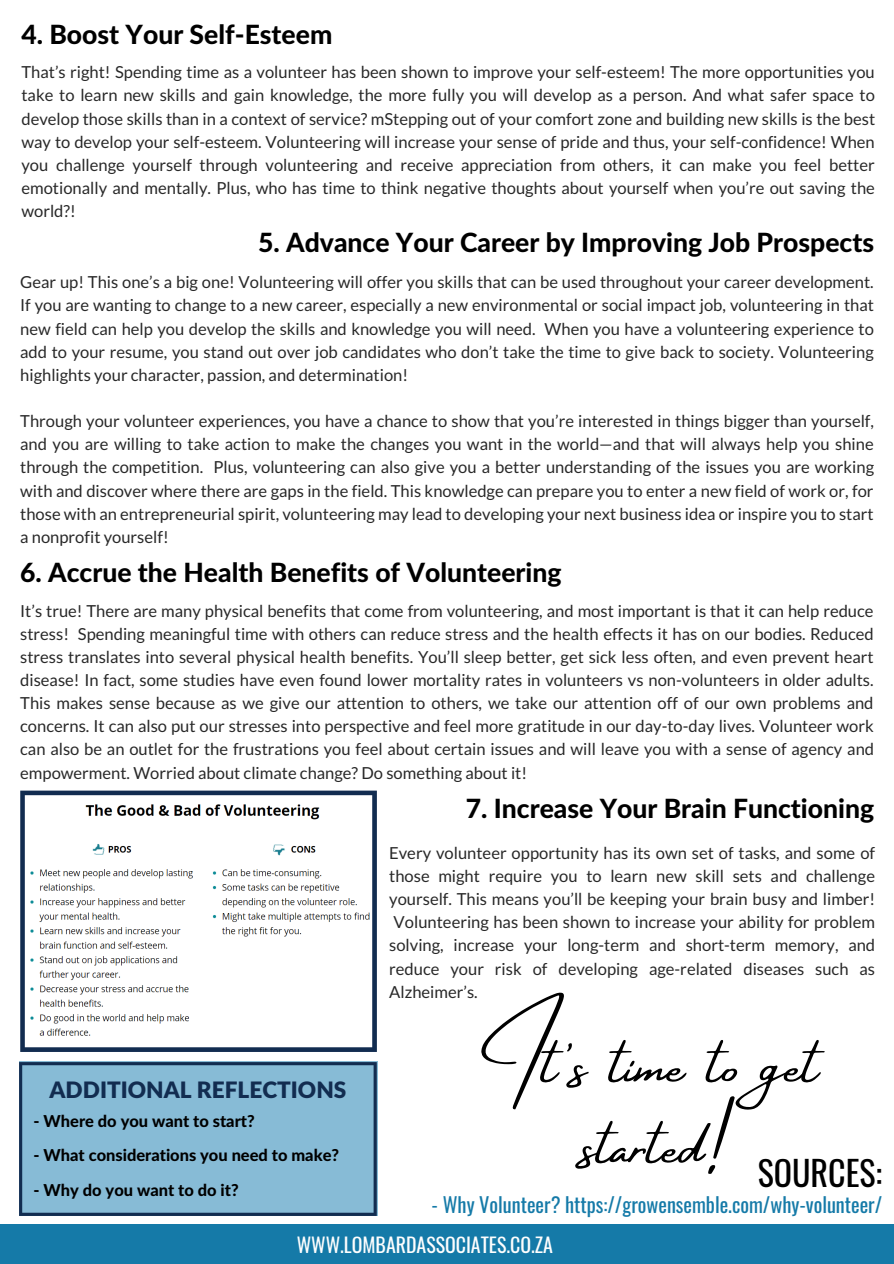
<style>
.page{position:relative;width:894px;height:1264px;background:#fff}
.page>*{position:absolute;margin:0;border:0;box-sizing:border-box;transform-origin:0 0}
.t1{font:59.55px/80.8px "Amsterdam Four";color:#000;text-align:center}
.t2{font:33.9px "Oswald";color:#000}
.t3{font:800 26.55px "Lato Latin";color:#000}
.t4{font:900 22.65px "Lato Latin";color:#122c50}
.t5{font:20.25px "Oswald";color:#157aa8}
.t6{font:19.8px "Oswald";color:#fefefe}
.t7{font:16.5px/23.1px "Lato";color:#282828;text-align:justify}
.t8{font:800 16.35px "Lato Latin";color:#000}
</style>
<div class="page">
<div style="left:0;top:1224px;width:893px;height:39px;background:#157aa8"></div>
<svg style="left:20px;top:790px;width:357px;height:261px"></svg>
<div style="left:19px;top:1062px;width:357px;height:153px;background:#87bbd6"></div>
<p class="t3" style="left:21px;top:22px;width:312px">4. Boost Your Self-Esteem</p>
<p class="t7" style="left:21px;top:60px;width:855px">That’s right! Spending time as a volunteer has been shown to improve your self-esteem! The more opportunities you take to learn new skills and gain knowledge, the more fully you will develop as a person. And what safer space to develop those skills than in a context of service? mStepping out of your comfort zone and building new skills is the best way to develop your self-esteem. Volunteering will increase your sense of pride and thus, your self-confidence! When you challenge yourself through volunteering and receive appreciation from others, it can make you feel better emotionally and mentally. Plus, who has time to think negative thoughts about yourself when you’re out saving the world?!</p>
<p class="t3" style="left:258px;top:230px;width:617px">5. Advance Your Career by Improving Job Prospects</p>
<p class="t7" style="left:20px;top:270px;width:855px">Gear up! This one’s a big one! Volunteering will offer you skills that can be used throughout your career development.<br>If you are wanting to change to a new career, especially a new environmental or social impact job, volunteering in that new field can help you develop the skills and knowledge you will need. When you have a volunteering experience to add to your resume, you stand out over job candidates who don’t take the time to give back to society. Volunteering highlights your character, passion, and determination!</p>
<p class="t7" style="left:20px;top:409px;width:855px">Through your volunteer experiences, you have a chance to show that you’re interested in things bigger than yourself, and you are willing to take action to make the changes you want in the world—and that will always help you shine through the competition. Plus, volunteering can also give you a better understanding of the issues you are working with and discover where there are gaps in the field. This knowledge can prepare you to enter a new field of work or, for those with an entrepreneurial spirit, volunteering may lead to developing your next business idea or inspire you to start a nonprofit yourself!</p>
<p class="t3" style="left:20px;top:560px;width:542px">6. Accrue the Health Benefits of Volunteering</p>
<p class="t7" style="left:20px;top:598px;width:855px">It’s true! There are many physical benefits that come from volunteering, and most important is that it can help reduce stress! Spending meaningful time with others can reduce stress and the health effects it has on our bodies. Reduced stress translates into several physical health benefits. You’ll sleep better, get sick less often, and even prevent heart disease! In fact, some studies have even found lower mortality rates in volunteers vs non-volunteers in older adults.<br>This makes sense because as we give our attention to others, we take our attention off of our own problems and concerns. It can also put our stresses into perspective and feel more gratitude in our day-to-day lives. Volunteer work can also be an outlet for the frustrations you feel about certain issues and will leave you with a sense of agency and empowerment. Worried about climate change? Do something about it!</p>
<p class="t4" style="left:49px;top:1079px;width:298px">ADDITIONAL REFLECTIONS</p>
<p class="t8" style="left:33px;top:1113px;width:223px">- Where do you want to start?</p>
<p class="t8" style="left:33px;top:1148px;width:307px">- What considerations you need to make?</p>
<p class="t8" style="left:33px;top:1182px;width:206px">- Why do you want to do it?</p>
<p class="t3" style="left:465px;top:797px;width:409px">7. Increase Your Brain Functioning</p>
<p class="t7" style="left:389px;top:840px;width:487px">Every volunteer opportunity has its own set of tasks, and some of those might require you to learn new skill sets and challenge yourself. This means you’ll be keeping your brain busy and limber!<br>Volunteering has been shown to increase your ability for problem solving, increase your long-term and short-term memory, and reduce your risk of developing age-related diseases such as Alzheimer’s.</p>
<p class="t1" style="left:481px;top:1027px;width:339px">It's time to get started!</p>
<p class="t2" style="left:757px;top:1146px;width:126px">SOURCES:</p>
<p class="t5" style="left:431px;top:1188px;width:452px">- Why Volunteer? https://growensemble.com/why-volunteer/</p>
<p class="t6" style="left:296px;top:1229px;width:257px">WWW.LOMBARDASSOCIATES.CO.ZA</p>
</div>
